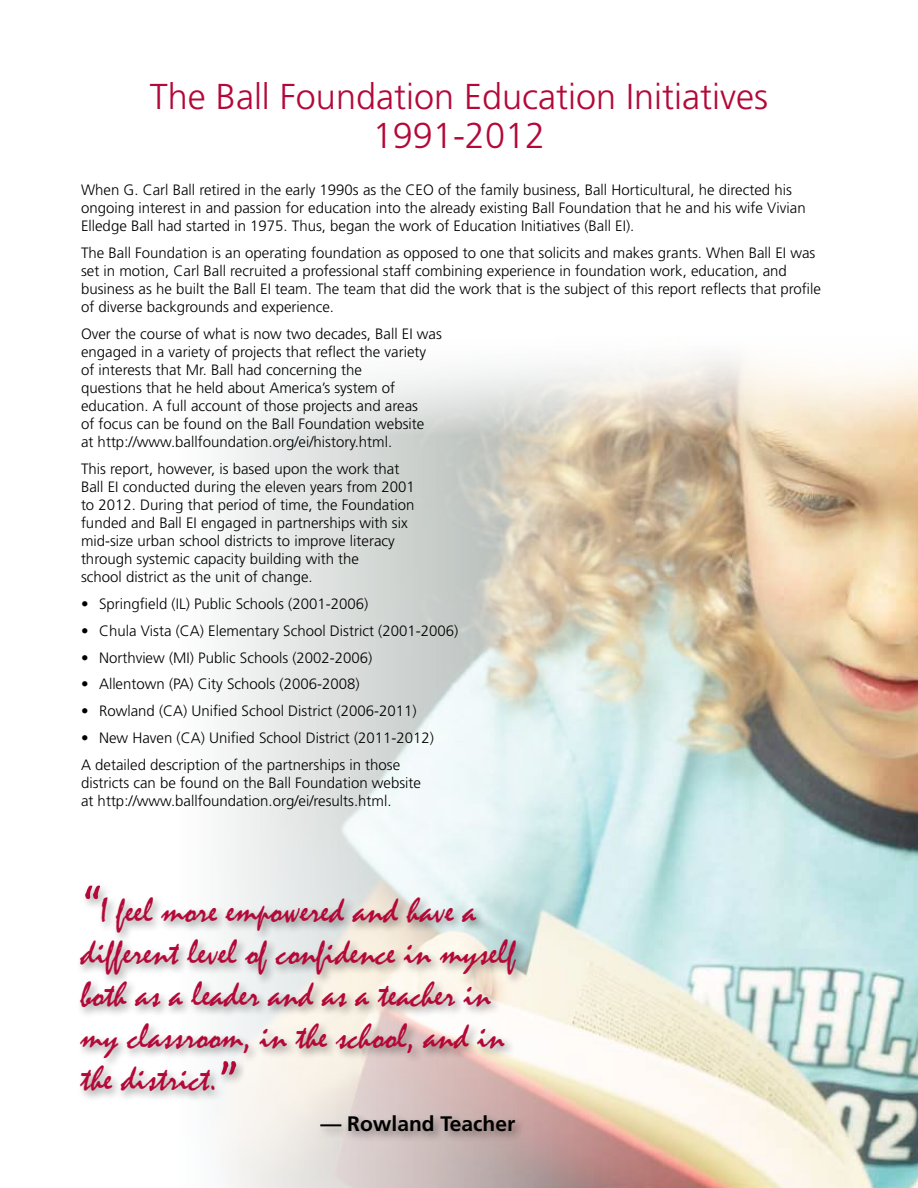
<style>
.page{position:relative;width:918px;height:1188px;background:#fff}
.page>*{position:absolute;margin:0;border:0;box-sizing:border-box;transform-origin:0 0}
.t1{font:36px/42px "Mistral";color:#b30838}
.t2{font:300 36px/39px "Frutiger";color:#b30838;text-align:center}
.t3{font:700 21px "Frutiger";color:#000}
.t4{font:300 15px/18px "Frutiger";color:#000}
.s1{font-size:54px}
</style>
<div class="page">
<img style="left:221px;top:355px;width:697px;height:833px">
<div style="left:77px;top:882px;width:450px;height:261px;background:#000;opacity:.4"></div>
<h1 class="t2" style="left:150px;top:77px;width:620px">The Ball Foundation Education Initiatives<br>1991-2012</h1>
<p class="t4" style="left:81px;top:180px;width:726px">When G. Carl Ball retired in the early 1990s as the CEO of the family business, Ball Horticultural, he directed his ongoing interest in and passion for education into the already existing Ball Foundation that he and his wife Vivian<br>Elledge Ball had started in 1975. Thus, began the work of Education Initiatives (Ball EI).</p>
<p class="t4" style="left:81px;top:243px;width:742px">The Ball Foundation is an operating foundation as opposed to one that solicits and makes grants. When Ball EI was set in motion, Carl Ball recruited a professional staff combining experience in foundation work, education, and business as he built the Ball EI team. The team that did the work that is the subject of this report reflects that profile of diverse backgrounds and experience.</p>
<p class="t4" style="left:81px;top:324px;width:362px">Over the course of what is now two decades, Ball EI was engaged in a variety of projects that reflect the variety of interests that Mr. Ball had concerning the<br>questions that he held about America’s system of education. A full account of those projects and areas<br>of focus can be found on the Ball Foundation website<br>at http://www.ballfoundation.org/ei/history.html.</p>
<p class="t4" style="left:81px;top:459px;width:335px">This report, however, is based upon the work that Ball EI conducted during the eleven years from 2001 to 2012. During that period of time, the Foundation funded and Ball EI engaged in partnerships with six mid-size urban school districts to improve literacy through systemic capacity building with the<br>school district as the unit of change.</p>
<p class="t4" style="left:81px;top:594px;width:289px">• Springfield (IL) Public Schools (2001-2006)</p>
<p class="t4" style="left:81px;top:621px;width:379px">• Chula Vista (CA) Elementary School District (2001-2006)</p>
<p class="t4" style="left:81px;top:648px;width:293px">• Northview (MI) Public Schools (2002-2006)</p>
<p class="t4" style="left:81px;top:675px;width:280px">• Allentown (PA) City Schools (2006-2008)</p>
<p class="t4" style="left:81px;top:702px;width:337px">• Rowland (CA) Unified School District (2006-2011)</p>
<p class="t4" style="left:81px;top:725px;width:355px;line-height:27px">• New Haven (CA) Unified School District (2011-2012)<br>A detailed description of the partnerships in those</p>
<p class="t4" style="left:81px;top:774px;width:342px">districts can be found on the Ball Foundation website at http://www.ballfoundation.org/ei/results.html.</p>
<h1 class="t1" style="left:81px;top:891px;width:436px"><span class="s1">“</span>I feel more empowered and have a different level of confidence in myself both as a leader and as a teacher in my classroom, in the school, and in the district.<span class="s1">”</span></h1>
<h2 class="t3" style="left:320px;top:1112px;width:196px">— Rowland Teacher</h2>
</div>
